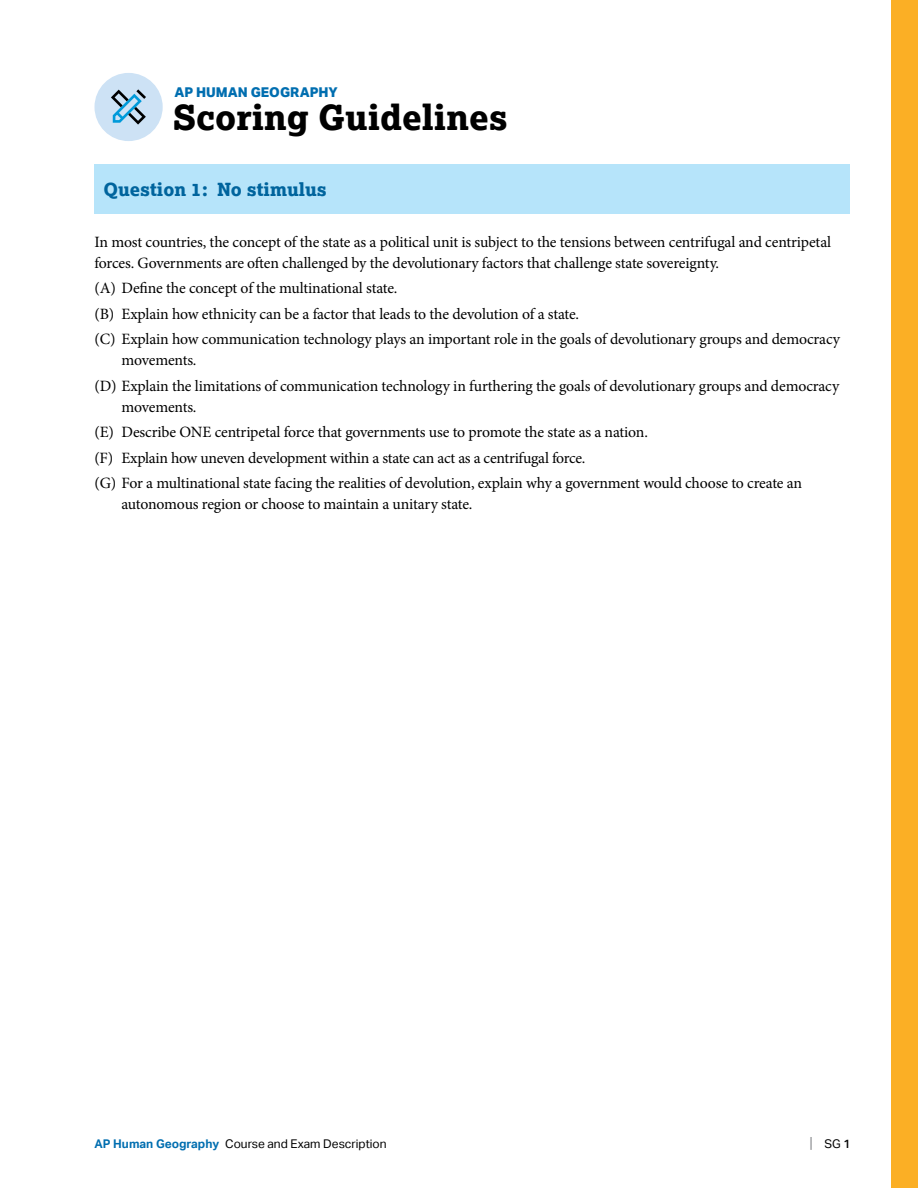
<style>
.page{position:relative;width:918px;height:1188px;background:#fff}
.page>*{position:absolute;margin:0;border:0;box-sizing:border-box;transform-origin:0 0}
.t1{font:800 34.5px "Lexia";color:#000}
.t2{font:800 18px "Lexia";color:#00649d}
.t3{font:15.75px/25.5px "Minion Pro";letter-spacing:-.015em;color:#000}
.t4{font:800 13.5px "Aktiv Grotesk";color:#006eb0}
.t5{font:12px "Aktiv Grotesk";color:#000}
.s1{font-weight:700;color:#006eb0}
.s2{font-size:15px;color:#808285}
.s3{font-weight:500}
</style>
<div class="page">
<div style="left:95px;top:73px;width:68px;height:68px;background:#cde2f5;border-radius:50%"></div>
<svg style="left:111px;top:89px;width:35px;height:36px"></svg>
<div style="left:94px;top:165px;width:756px;height:49px;background:#b6e4fa"></div>
<div style="left:891px;top:0;width:27px;height:1188px;background:#fbaf25"></div>
<p class="t4" style="left:174px;top:83px;width:165px">AP HUMAN GEOGRAPHY</p>
<h1 class="t1" style="left:173px;top:95px;width:336px">Scoring Guidelines</h1>
<p class="t2" style="left:104px;top:178px;width:225px">Question 1: No stimulus</p>
<p class="t3" style="left:94px;top:231px;width:738px;line-height:21px">In most countries, the concept of the state as a political unit is subject to the tensions between centrifugal and centripetal forces. Governments are often challenged by the devolutionary factors that challenge state sovereignty.</p>
<p class="t3" style="left:94px;top:275px;width:747px">(A) Define the concept of the multinational state.<br>(B) Explain how ethnicity can be a factor that leads to the devolution of a state.<br>(C) Explain how communication technology plays an important role in the goals of devolutionary groups and democracy</p>
<p class="t3" style="left:94px;top:347px;width:746px;text-indent:27px">movements.<br>(D) Explain the limitations of communication technology in furthering the goals of devolutionary groups and democracy</p>
<p class="t3" style="left:94px;top:394px;width:709px;text-indent:27px">movements.<br>(E) Describe ONE centripetal force that governments use to promote the state as a nation.<br>(F) Explain how uneven development within a state can act as a centrifugal force.<br>(G) For a multinational state facing the realities of devolution, explain why a government would choose to create an</p>
<p class="t3" style="left:121px;top:491px;width:352px">autonomous region or choose to maintain a unitary state.</p>
<p class="t5" style="left:94px;top:1136px;width:294px"><span class="s1">AP Human Geography</span> Course and Exam Description</p>
<p class="t5" style="left:810px;top:1136px;width:42px"><span class="s2">|</span> SG <span class="s3">1</span></p>
</div>
